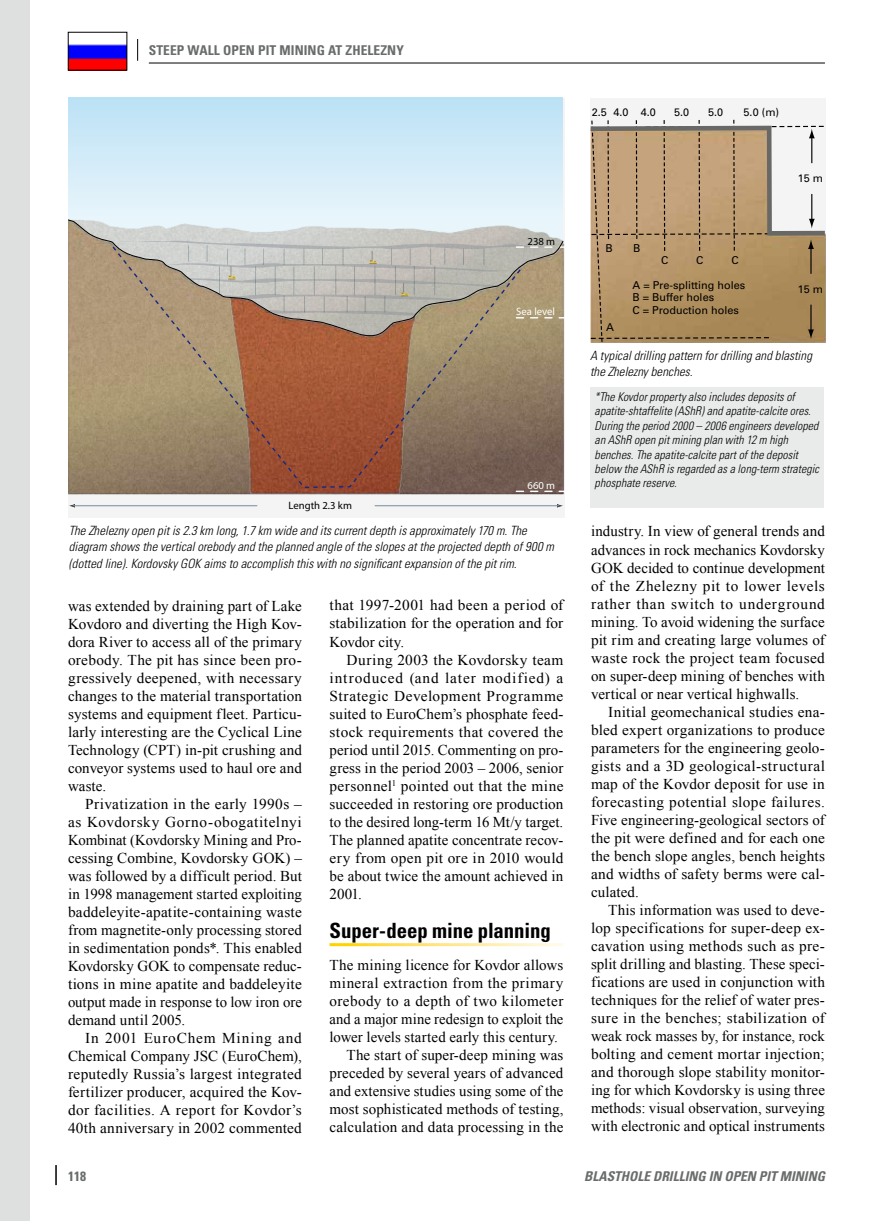
<style>
.page{position:relative;width:893px;height:1221px;background:#fff}
.page>*{position:absolute;margin:0;border:0;box-sizing:border-box;transform-origin:0 0}
.t1{font:700 condensed 21px "Univers";letter-spacing:-.005em;color:#000}
.t2{font:15px/18px "Times New Roman";letter-spacing:.01em;color:#000;text-align:justify}
.t3{font:15px "Times New Roman";letter-spacing:.03em;color:#000}
.t4{font:700 condensed 13.5px "Univers";letter-spacing:.005em;color:#6a6c6c}
.t5{font:italic 700 condensed 13.5px "Univers";color:#6a6c6c}
.t6{font:italic 300 condensed 12.75px/16.5px "Univers";letter-spacing:.005em;color:#000}
.t7{font:italic 300 condensed 12px/14.4px "Univers";letter-spacing:.01em;color:#000}
.t8{font:10.8px/12.3px "Univers";color:#000}
.t9{font:10.65px "Myriad Pro";color:#000}
.t10{font:10.65px "Myriad Pro";color:#fff}
</style>
<div class="page">
<img style="left:70px;top:44px;width:55px;height:24px">
<hr style="left:149px;top:63px;width:676px;height:1px;background:#000">
<svg style="left:137px;top:39px;width:1px;height:22px"></svg>
<svg style="left:56px;top:1165px;width:1px;height:19px"></svg>
<div style="left:0;top:0;width:30px;height:1220px;background:#dedfdf"></div>
<svg style="left:68px;top:98px;width:495px;height:95px;background:#cde9f7"></svg>
<img style="left:68px;top:362px;width:496px;height:155px">
<img style="left:68px;top:194px;width:496px;height:168px">
<img style="left:204px;top:489px;width:238px;height:28px">
<svg style="left:111px;top:338px;width:411px;height:151px;background:#997053"></svg>
<svg style="left:516px;top:490px;width:48px;height:2px"></svg>
<hr style="left:375px;top:505px;width:183px;height:1px;background:#829da9">
<svg style="left:557px;top:504px;width:6px;height:3px"></svg>
<hr style="left:74px;top:505px;width:183px;height:1px;background:#829da9">
<svg style="left:69px;top:504px;width:6px;height:3px"></svg>
<svg style="left:68px;top:219px;width:496px;height:119px;background:#bab0a1"></svg>
<svg style="left:590px;top:119px;width:235px;height:224px;background:#ba9f7b"></svg>
<div style="left:590px;top:387px;width:234px;height:121px;background:#e9eaea"></div>
<p class="t4" style="left:149px;top:42px;width:8px">Steep</p>
<p class="t4" style="left:188px;top:42px;width:218px">Wall Open Pit Mining at Zhelezny</p>
<p class="t9" style="left:528px;top:234px;width:29px">238 m</p>
<p class="t10" style="left:516px;top:305px;width:40px">Sea level</p>
<p class="t10" style="left:528px;top:478px;width:29px">660 m</p>
<p class="t6" style="left:69px;top:522px;width:487px">The Zhelezny open pit is 2.3 km long, 1.7 km wide and its current depth is approximately 170 m. The diagram shows the vertical orebody and the planned angle of the slopes at the projected depth of 900 m (dotted line). Kordovsky GOK aims to accomplish this with no significant expansion of the pit rim.</p>
<p class="t9" style="left:288px;top:499px;width:65px">Length 2.3 km</p>
<p class="t2" style="left:68px;top:596px;width:235px">was extended by draining part of Lake Kovdoro and diverting the High Kov&shy;dora River to access all of the primary orebody. The pit has since been pro&shy;gressively deepened, with necessary changes to the material transportation systems and equipment fleet. Particu&shy;larly interesting are the Cyclical Line Technology (CPT) in-pit crushing and conveyor systems used to haul ore and waste.</p>
<p class="t2" style="left:68px;top:794px;width:235px;text-indent:17px">Privatization in the early 1990s – as Kovdorsky Gorno-obogatitelnyi Kombinat (Kovdorsky Mining and Pro&shy;cessing Combine, Kovdorsky GOK) – was followed by a difficult period. But in 1998 management started exploiting baddeleyite-apatite-containing waste from magnetite-only processing stored in sedimentation ponds*. This enabled Kovdorsky GOK to compensate reduc&shy;tions in mine apatite and baddeleyite output made in response to low iron ore demand until 2005.</p>
<p class="t2" style="left:68px;top:1028px;width:235px;text-indent:17px">In 2001 EuroChem Mining and Chemical Company JSC (EuroChem), reputedly Russia’s largest integrated fertilizer producer, acquired the Kov&shy;dor facilities. A report for Kovdor’s 40th anniversary in 2002 commented</p>
<p class="t2" style="left:330px;top:596px;width:235px">that 1997-2001 had been a period of stabilization for the operation and for Kovdor city.</p>
<p class="t2" style="left:330px;top:650px;width:235px;text-indent:17px">During 2003 the Kovdorsky team introduced (and later modified) a Strategic Development Programme suited to EuroChem’s phosphate feed&shy;stock requirements that covered the period until 2015. Commenting on pro&shy;gress in the period 2003 – 2006, senior personnel<sup>1</sup> pointed out that the mine succeeded in restoring ore production to the desired long-term 16 Mt/y target.<br>The planned apatite concentrate recov&shy;ery from open pit ore in 2010 would be about twice the amount achieved in 2001.</p>
<h1 class="t1" style="left:330px;top:917px;width:223px">Super-deep mine planning</h1>
<p class="t2" style="left:330px;top:955px;width:235px">The mining licence for Kovdor allows</p>
<p class="t3" style="left:330px;top:972px;width:235px">mineral extraction from the primary</p>
<p class="t2" style="left:330px;top:991px;width:235px">orebody to a depth of two kilometer</p>
<p class="t2" style="left:330px;top:1009px;width:235px">and a major mine redesign to exploit the</p>
<p class="t2" style="left:330px;top:1027px;width:230px">lower levels started early this century.</p>
<p class="t2" style="left:347px;top:1045px;width:218px">The start of super-deep mining was</p>
<p class="t2" style="left:330px;top:1063px;width:235px">preceded by several years of advanced</p>
<p class="t2" style="left:330px;top:1081px;width:235px">and extensive studies using some of the</p>
<p class="t2" style="left:330px;top:1099px;width:235px">most sophisticated methods of testing,</p>
<p class="t2" style="left:330px;top:1117px;width:235px">calculation and data processing in the</p>
<p class="t8" style="left:613px;top:106px;width:44px">4.0 4.0</p>
<p class="t8" style="left:674px;top:106px;width:17px">5.0</p>
<p class="t8" style="left:708px;top:106px;width:17px">5.0</p>
<p class="t8" style="left:744px;top:106px;width:37px">5.0 (m)</p>
<p class="t8" style="left:592px;top:106px;width:17px">2.5</p>
<p class="t8" style="left:798px;top:172px;width:27px">15 m</p>
<p class="t8" style="left:606px;top:242px;width:9px">B</p>
<p class="t8" style="left:606px;top:321px;width:9px">A</p>
<p class="t8" style="left:633px;top:242px;width:9px">B</p>
<p class="t8" style="left:633px;top:279px;width:114px">A = Pre-splitting holes<br>B = Buffer holes<br>C = Production holes</p>
<p class="t8" style="left:661px;top:254px;width:9px">C</p>
<p class="t8" style="left:696px;top:254px;width:9px">C</p>
<p class="t8" style="left:731px;top:254px;width:9px">C</p>
<p class="t8" style="left:798px;top:282px;width:27px">15 m</p>
<p class="t6" style="left:590px;top:347px;width:223px">A typical drilling pattern for drilling and blasting the Zhelezny benches.</p>
<p class="t7" style="left:595px;top:389px;width:226px">*The Kovdor property also includes deposits of apatite-shtaffelite (AShR) and apatite-calcite ores.<br>During the period 2000 – 2006 engineers developed an AShR open pit mining plan with 12 m high benches. The apatite-calcite part of the deposit below the AShR is regarded as a long-term strategic phosphate reserve.</p>
<p class="t2" style="left:591px;top:522px;width:235px">industry. In view of general trends and advances in rock mechanics Kovdorsky GOK decided to continue development of the Zhelezny pit to lower levels rather than switch to underground mining. To avoid widening the surface pit rim and creating large volumes of waste rock the project team focused on super-deep mining of benches with vertical or near vertical highwalls.</p>
<p class="t2" style="left:591px;top:702px;width:235px;text-indent:17px">Initial geomechanical studies ena&shy;bled expert organizations to produce parameters for the engineering geolo&shy;gists and a 3D geological-structural map of the Kovdor deposit for use in forecasting potential slope failures.<br>Five engineering-geological sectors of the pit were defined and for each one the bench slope angles, bench heights and widths of safety berms were cal&shy;culated.</p>
<p class="t2" style="left:591px;top:900px;width:235px;text-indent:17px">This information was used to deve&shy;lop specifications for super-deep ex&shy;cavation using methods such as pre&shy;split drilling and blasting. These speci&shy;fications are used in conjunction with techniques for the relief of water pres&shy;sure in the benches; stabilization of weak rock masses by, for instance, rock bolting and cement mortar injection; and thorough slope stability monitor&shy;ing for which Kovdorsky is using three methods: visual observation, surveying with electronic and optical instruments</p>
<p class="t4" style="left:68px;top:1167px;width:19px">118</p>
<p class="t5" style="left:584px;top:1167px;width:242px">BLASTHOLE DRILLING IN OPEN PIT MINING</p>
</div>
